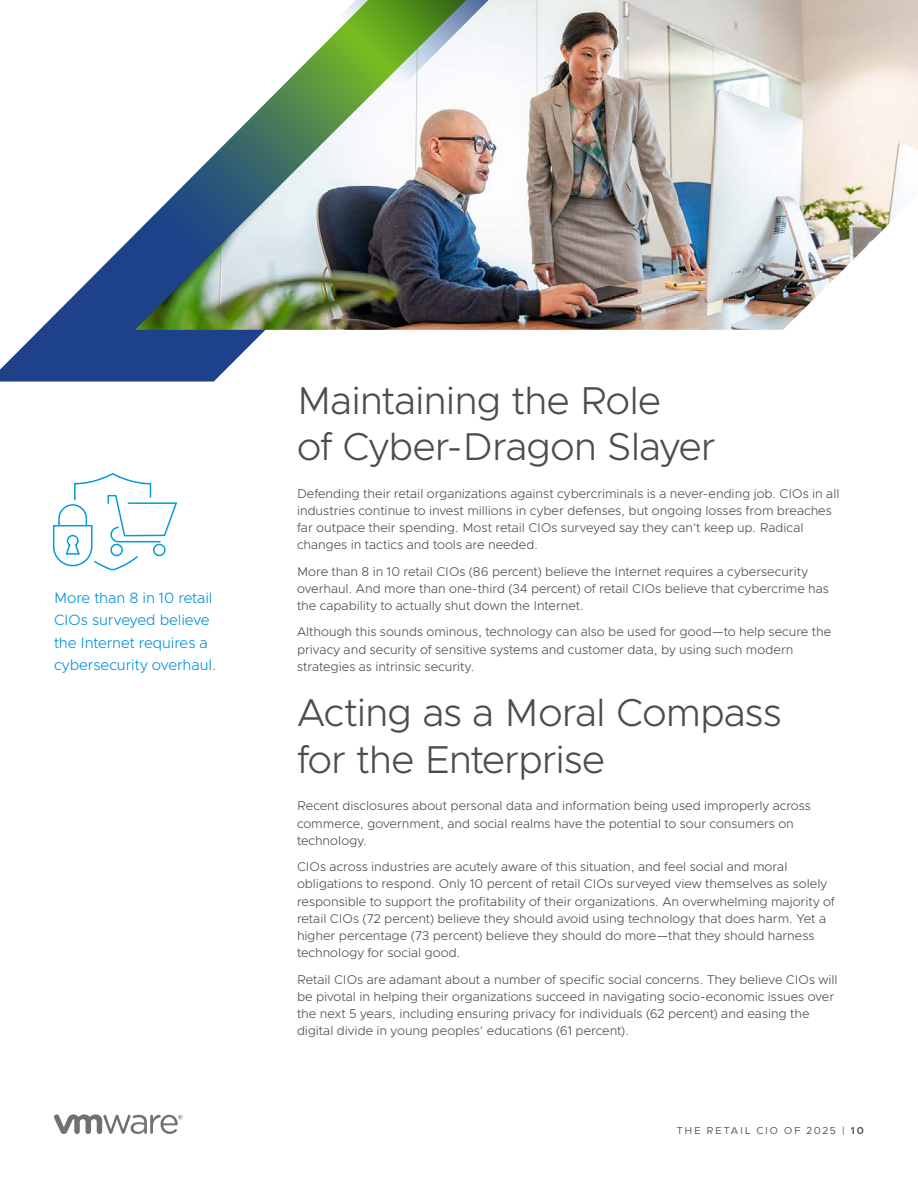
<style>
.page{position:relative;width:918px;height:1188px;background:#fff}
.page>*{position:absolute;margin:0;border:0;box-sizing:border-box;transform-origin:0 0}
._1a__MAIN_TITLE{font:300 39px/46.5px "Metropolis";letter-spacing:-.02em;color:#4d4d4f}
._3a__BODY_TEXT{font:300 15px/22.5px "Metropolis";letter-spacing:-.01em;color:#0091da}
._3a__BODY_TEXT-2{font:300 12.75px/17.2px "Metropolis";color:#4d4d4f}
.t1{font:10.2px "Metropolis";letter-spacing:.17em;color:#4d4d4f}
.s1{font-weight:600}
</style>
<div class="page">
<svg style="left:54px;top:1114px;width:129px;height:20px"></svg>
<svg style="left:0;top:234px;width:265px;height:148px"></svg>
<img style="left:135px;top:0;width:783px;height:330px">
<svg style="left:275px;top:0;width:313px;height:82px"></svg>
<svg style="left:52px;top:474px;width:126px;height:97px"></svg>
<p class="_3a__BODY_TEXT" style="left:54px;top:586px;width:164px">More than 8 in 10 retail<br>CIOs surveyed believe the Internet requires a cybersecurity overhaul.</p>
<p class="_1a__MAIN_TITLE" style="left:297px;top:377px;width:420px">Maintaining the Role<br>of Cyber-Dragon Slayer</p>
<p class="_3a__BODY_TEXT-2" style="left:297px;top:485px;width:544px">Defending their retail organizations against cybercriminals is a never-ending job. CIOs in all industries continue to invest millions in cyber defenses, but ongoing losses from breaches far outpace their spending. Most retail CIOs surveyed say they can’t keep up. Radical changes in tactics and tools are needed.</p>
<p class="_3a__BODY_TEXT-2" style="left:297px;top:563px;width:533px">More than 8 in 10 retail CIOs (86 percent) believe the Internet requires a cybersecurity overhaul. And more than one-third (34 percent) of retail CIOs believe that cybercrime has the capability to actually shut down the Internet.</p>
<p class="_3a__BODY_TEXT-2" style="left:297px;top:623px;width:536px">Although this sounds ominous, technology can also be used for good—to help secure the privacy and security of sensitive systems and customer data, by using such modern strategies as intrinsic security.</p>
<p class="_1a__MAIN_TITLE" style="left:297px;top:690px;width:486px">Acting as a Moral Compass for the Enterprise</p>
<p class="_3a__BODY_TEXT-2" style="left:297px;top:797px;width:516px">Recent disclosures about personal data and information being used improperly across commerce, government, and social realms have the potential to sour consumers on technology.</p>
<p class="_3a__BODY_TEXT-2" style="left:297px;top:858px;width:539px">CIOs across industries are acutely aware of this situation, and feel social and moral obligations to respond. Only 10 percent of retail CIOs surveyed view themselves as solely responsible to support the profitability of their organizations. An overwhelming majority of retail CIOs (72 percent) believe they should avoid using technology that does harm. Yet a higher percentage (73 percent) believe they should do more—that they should harness technology for social good.</p>
<p class="_3a__BODY_TEXT-2" style="left:297px;top:971px;width:542px">Retail CIOs are adamant about a number of specific social concerns. They believe CIOs will be pivotal in helping their organizations succeed in navigating socio-economic issues over the next 5 years, including ensuring privacy for individuals (62 percent) and easing the digital divide in young peoples’ educations (61 percent).</p>
<p class="t1" style="left:677px;top:1124px;width:189px">THE RETAIL CIO OF 2025 | <span class="s1">10</span></p>
</div>
